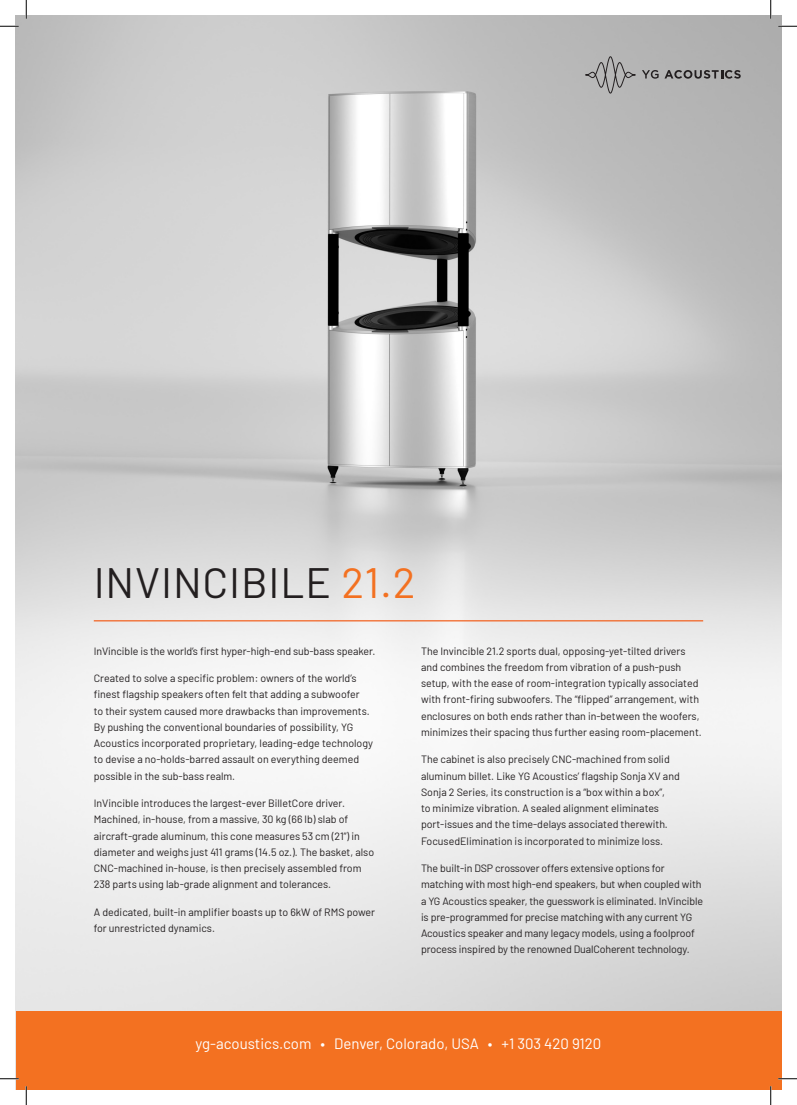
<style>
.page{position:relative;width:797px;height:1105px;background:#fff}
.page>*{position:absolute;margin:0;border:0;box-sizing:border-box;transform-origin:0 0}
.t1{font:42.5px "Barlow";letter-spacing:.02em;color:#231f20}
.t2{font:15px "Barlow";color:#fff}
.Paragraph_Style_1{font:10.62px/16.2px "Barlow";color:#231f20}
.s1{color:#f37121}
</style>
<div class="page">
<img style="left:16px;top:16px;width:765px;height:995px">
<div style="left:16px;top:1011px;width:765px;height:78px;background:#f37121"></div>
<hr style="left:94px;top:620px;width:609px;height:1px;background:#f26221">
<svg style="left:642px;top:70px;width:16px;height:9px"></svg>
<svg style="left:664px;top:70px;width:76px;height:9px"></svg>
<svg style="left:584px;top:56px;width:52px;height:38px;background:#a5a5a5"></svg>
<svg style="left:0;top:25px;width:19px;height:2px"></svg>
<svg style="left:778px;top:25px;width:19px;height:2px"></svg>
<svg style="left:0;top:1078px;width:19px;height:1px"></svg>
<svg style="left:778px;top:1078px;width:19px;height:1px"></svg>
<svg style="left:25px;top:0;width:2px;height:19px"></svg>
<svg style="left:25px;top:1086px;width:2px;height:19px"></svg>
<svg style="left:770px;top:0;width:1px;height:19px"></svg>
<svg style="left:770px;top:1086px;width:1px;height:19px"></svg>
<p class="t1" style="left:94px;top:552px;width:323px">INVINCIBILE <span class="s1">21.2</span></p>
<p class="Paragraph_Style_1" style="left:94px;top:642px;width:283px">InVincible is the world’s first hyper-high-end sub-bass speaker.</p>
<p class="Paragraph_Style_1" style="left:94px;top:669px;width:281px">Created to solve a specific problem: owners of the world’s finest flagship speakers often felt that adding a subwoofer<br>to their system caused more drawbacks than improvements.<br>By pushing the conventional boundaries of possibility, YG Acoustics incorporated proprietary, leading-edge technology to devise a no-holds-barred assault on everything deemed possible in the sub-bass realm.</p>
<p class="Paragraph_Style_1" style="left:94px;top:794px;width:282px">InVincible introduces the largest-ever BilletCore driver.<br>Machined, in-house, from a massive, 30 kg (66 lb) slab of aircraft-grade aluminum, this cone measures 53 cm (21”) in diameter and weighs just 411 grams (14.5 oz.). The basket, also CNC-machined in-house, is then precisely assembled from 238 parts using lab-grade alignment and tolerances.</p>
<p class="Paragraph_Style_1" style="left:94px;top:903px;width:283px">A dedicated, built-in amplifier boasts up to 6kW of RMS power for unrestricted dynamics.</p>
<p class="Paragraph_Style_1" style="left:421px;top:642px;width:282px">The Invincible 21.2 sports dual, opposing-yet-tilted drivers and combines the freedom from vibration of a push-push setup, with the ease of room-integration typically associated with front-firing subwoofers. The “flipped” arrangement, with enclosures on both ends rather than in-between the woofers, minimizes their spacing thus further easing room-placement.</p>
<p class="Paragraph_Style_1" style="left:421px;top:750px;width:260px">The cabinet is also precisely CNC-machined from solid aluminum billet. Like YG Acoustics’ flagship Sonja XV and Sonja 2 Series, its construction is a “box within a box”,<br>to minimize vibration. A sealed alignment eliminates port-issues and the time-delays associated therewith.<br>FocusedElimination is incorporated to minimize loss.</p>
<p class="Paragraph_Style_1" style="left:421px;top:859px;width:284px">The built-in DSP crossover offers extensive options for matching with most high-end speakers, but when coupled with a YG Acoustics speaker, the guesswork is eliminated. InVincible is pre-programmed for precise matching with any current YG Acoustics speaker and many legacy models, using a foolproof process inspired by the renowned DualCoherent technology.</p>
<p class="t2" style="left:195px;top:1032px;width:407px">yg-acoustics.com • Denver, Colorado, USA • +1 303 420 9120</p>
</div>
